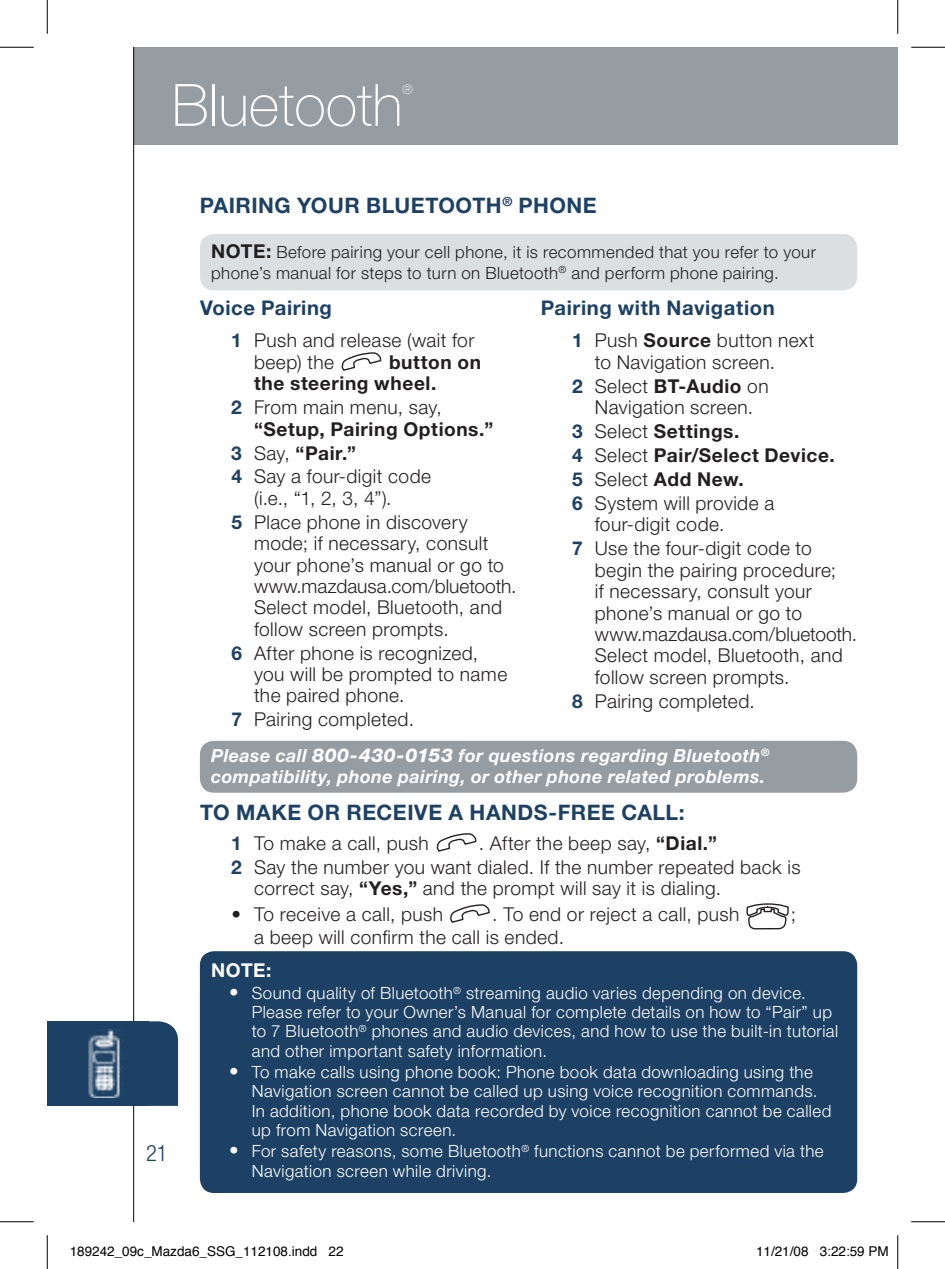
<style>
.page{position:relative;width:945px;height:1269px;background:#fff}
.page>*{position:absolute;margin:0;border:0;box-sizing:border-box;transform-origin:0 0}
.t1{font:100 58.5px "Helvetica Neue";color:#fff}
.t2{font:300 condensed 22.5px "Helvetica Neue";color:#1d4164}
.t3{font:700 21.38px "Helvetica Neue";letter-spacing:.025em;color:#1d4164}
.t4{font:700 20.25px "Helvetica Neue";letter-spacing:.03em;color:#1d4164}
.t5{font:300 19.12px/21.4px "Helvetica Neue";letter-spacing:.025em;color:#231f20}
.t6{font:700 19.12px/21.4px "Helvetica Neue";letter-spacing:.03em;color:#231f20}
.t7{font:700 19.12px "Helvetica Neue";color:#fff}
.t8{font:italic 700 18px/20.2px "Helvetica Neue";letter-spacing:.025em;color:#fff}
.t9{font:300 16.88px/19.1px "Helvetica Neue";letter-spacing:.025em;color:#fff}
.t10{font:300 16.88px/20.2px "Helvetica Neue";letter-spacing:.025em;color:#231f20}
.t11{font:13.5px "Helvetica";color:#000}
.t12{font:100 13.05px "Helvetica Neue";color:#fff}
.s1{font-weight:700;font-size:19.12px}
.s2{font-weight:700;color:#1d4164}
.s3{color:#1d4164}
.s4{font-weight:300}
.s5{font-weight:700}
.s6{font-weight:800;font-size:19.12px}
</style>
<div class="page">
<div style="left:133px;top:47px;width:765px;height:98px;background:#959ca2"></div>
<hr style="left:133px;top:47px;width:1px;height:1175px;background:#231f20">
<div style="left:139px;top:1021px;width:39px;height:85px;background:#1d4164"></div>
<div style="left:47px;top:1022px;width:101px;height:84px;background:#1d4164"></div>
<img style="left:88px;top:1029px;width:33px;height:69px">
<div style="left:200px;top:741px;width:657px;height:52px;background:#959ca2;border-radius:14px"></div>
<div style="left:200px;top:951px;width:657px;height:242px;background:#1d4164;border-radius:14px"></div>
<svg style="left:436px;top:833px;width:41px;height:19px"></svg>
<svg style="left:450px;top:904px;width:40px;height:19px"></svg>
<svg style="left:746px;top:903px;width:43px;height:27px"></svg>
<svg style="left:341px;top:352px;width:41px;height:19px"></svg>
<div style="left:200px;top:234px;width:657px;height:56px;background:#dbdfe1;border-radius:14px"></div>
<hr style="left:0;top:47px;width:34px;height:1px;background:#000">
<hr style="left:911px;top:47px;width:34px;height:1px;background:#000">
<hr style="left:0;top:1221px;width:34px;height:1px;background:#000">
<hr style="left:911px;top:1221px;width:34px;height:1px;background:#000">
<hr style="left:47px;top:0;width:1px;height:34px;background:#000">
<hr style="left:47px;top:1235px;width:1px;height:34px;background:#000">
<hr style="left:897px;top:0;width:1px;height:34px;background:#000">
<hr style="left:897px;top:1235px;width:1px;height:34px;background:#000">
<h1 class="t1" style="left:172px;top:73px;width:232px">Bluetooth</h1>
<p class="t12" style="left:403px;top:82px;width:12px">®</p>
<p class="t3" style="left:200px;top:192px;width:128px">Pairing Your</p>
<p class="t3" style="left:366px;top:192px;width:32px">Bluetooth</p>
<p class="t3" style="left:502px;top:192px;width:48px"><sup>®</sup> Phone</p>
<p class="t10" style="left:211px;top:242px;width:606px"><span class="s1">NOTE:</span> Before pairing your cell phone, it is recommended that you refer to your phone’s manual for steps to turn on Bluetooth<sup>®</sup> and perform phone pairing.</p>
<p class="t2" style="left:146px;top:1141px;width:23px">21</p>
<p class="t4" style="left:200px;top:296px;width:133px">Voice Pairing</p>
<p class="t5" style="left:254px;top:330px;width:222px;text-indent:-23px"><span class="s2">1</span> Push and release (wait for beep) the</p>
<p class="t6" style="left:254px;top:351px;width:228px;text-indent:135px">button on the steering wheel.</p>
<p class="t6" style="left:254px;top:396px;width:241px;text-indent:-23px"><span class="s3">2</span> <span class="s4">From main menu, say, </span>“Setup, Pairing Options.”</p>
<p class="t5" style="left:231px;top:440px;width:201px;line-height:24.1px"><span class="s2">3</span> Say, <span class="s5">“Pair.”<br></span><span class="s2">4</span> Say a four-digit code</p>
<p class="t5" style="left:231px;top:486px;width:238px;line-height:24.1px;text-indent:23px">(i.e., “1, 2, 3, 4”).<br><span class="s2">5</span> Place phone in discovery</p>
<p class="t5" style="left:254px;top:532px;width:264px">mode; if necessary, consult your phone’s manual or go to www.mazdausa.com/bluetooth.<br>Select model, Bluetooth, and follow screen prompts.</p>
<p class="t5" style="left:254px;top:642px;width:255px;text-indent:-23px"><span class="s2">6</span> After phone is recognized, you will be prompted to name the paired phone.</p>
<p class="t5" style="left:231px;top:709px;width:184px"><span class="s2">7</span> Pairing completed.</p>
<p class="t4" style="left:541px;top:296px;width:235px">Pairing with Navigation</p>
<p class="t5" style="left:595px;top:330px;width:221px;text-indent:-23px"><span class="s2">1</span> Push <span class="s5">Source</span> button next to Navigation screen.</p>
<p class="t5" style="left:572px;top:375px;width:198px;text-align:center"><span class="s2">2</span> Select <span class="s5">BT-Audio</span> on<br>Navigation screen.</p>
<p class="t5" style="left:572px;top:419px;width:264px;line-height:24.1px"><span class="s2">3</span> Select <span class="s5">Settings.<br></span><span class="s2">4</span> Select <span class="s5">Pair/Select Device.<br></span><span class="s2">5</span> Select <span class="s5">Add New.<br></span><span class="s2">6</span> System will provide a</p>
<p class="t5" style="left:572px;top:512px;width:241px;line-height:24.1px;text-indent:23px">four-digit code.<br><span class="s2">7</span> Use the four-digit code to</p>
<p class="t5" style="left:595px;top:559px;width:264px">begin the pairing procedure;<br>if necessary, consult your phone’s manual or go to www.mazdausa.com/bluetooth.<br>Select model, Bluetooth, and follow screen prompts.</p>
<p class="t5" style="left:572px;top:690px;width:184px"><span class="s2">8</span> Pairing completed.</p>
<p class="t8" style="left:211px;top:745px;width:560px">Please call <span class="s6">800-430-0153</span> for questions regarding Bluetooth<sup>® </sup>compatibility, phone pairing, or other phone related problems.</p>
<p class="t3" style="left:200px;top:799px;width:53px">To make</p>
<p class="t3" style="left:308px;top:799px;width:55px">or rece</p>
<p class="t3" style="left:407px;top:799px;width:79px">ive ahands</p>
<p class="t3" style="left:549px;top:799px;width:25px">-free</p>
<p class="t3" style="left:622px;top:799px;width:15px">call</p>
<p class="t3" style="left:679px;top:799px;width:7px">:</p>
<p class="t5" style="left:231px;top:832px;width:199px"><span class="s2">1</span> To make a call, push</p>
<p class="t5" style="left:231px;top:830px;width:571px;line-height:24.1px;text-indent:248px">. After the beep say, <span class="s5">“Dial.”<br></span><span class="s2">2</span> Say the number you want dialed. If the number repeated back is</p>
<p class="t5" style="left:254px;top:877px;width:469px">correct say, <span class="s5">“Yes,”</span> and the prompt will say it is dialing.</p>
<p class="t5" style="left:232px;top:903px;width:213px"><span class="s5">•</span> To receive a call, push</p>
<p class="t5" style="left:492px;top:903px;width:249px">. To end or reject a call, push</p>
<p class="t5" style="left:791px;top:903px;width:7px">;</p>
<p class="t5" style="left:254px;top:926px;width:311px">a beep will confirm the call is ended.</p>
<p class="t7" style="left:211px;top:959px;width:62px">NOTE:</p>
<p class="t9" style="left:252px;top:983px;width:588px;text-indent:-22px"><span class="s1">•</span> Sound quality of Bluetooth<sup>®</sup> streaming audio varies depending on device.<br>Please refer to your Owner’s Manual for complete details on how to “Pair” up to 7 Bluetooth<sup>®</sup> phones and audio devices, and how to use the built-in tutorial and other important safety information.</p>
<p class="t9" style="left:252px;top:1062px;width:581px;text-indent:-22px"><span class="s1">•</span> To make calls using phone book: Phone book data downloading using the Navigation screen cannot be called up using voice recognition commands.<br>In addition, phone book data recorded by voice recognition cannot be called up from Navigation screen.</p>
<p class="t9" style="left:252px;top:1141px;width:573px;text-indent:-22px"><span class="s1">•</span> For safety reasons, some Bluetooth<sup>®</sup> functions cannot be performed via the<br>Navigation screen while driving.</p>
<p class="t11" style="left:70px;top:1240px;width:275px">189242_09c_Mazda6_SSG_112108.indd 22</p>
<p class="t11" style="left:756px;top:1240px;width:134px">11/21/08 3:22:59 PM</p>
</div>
